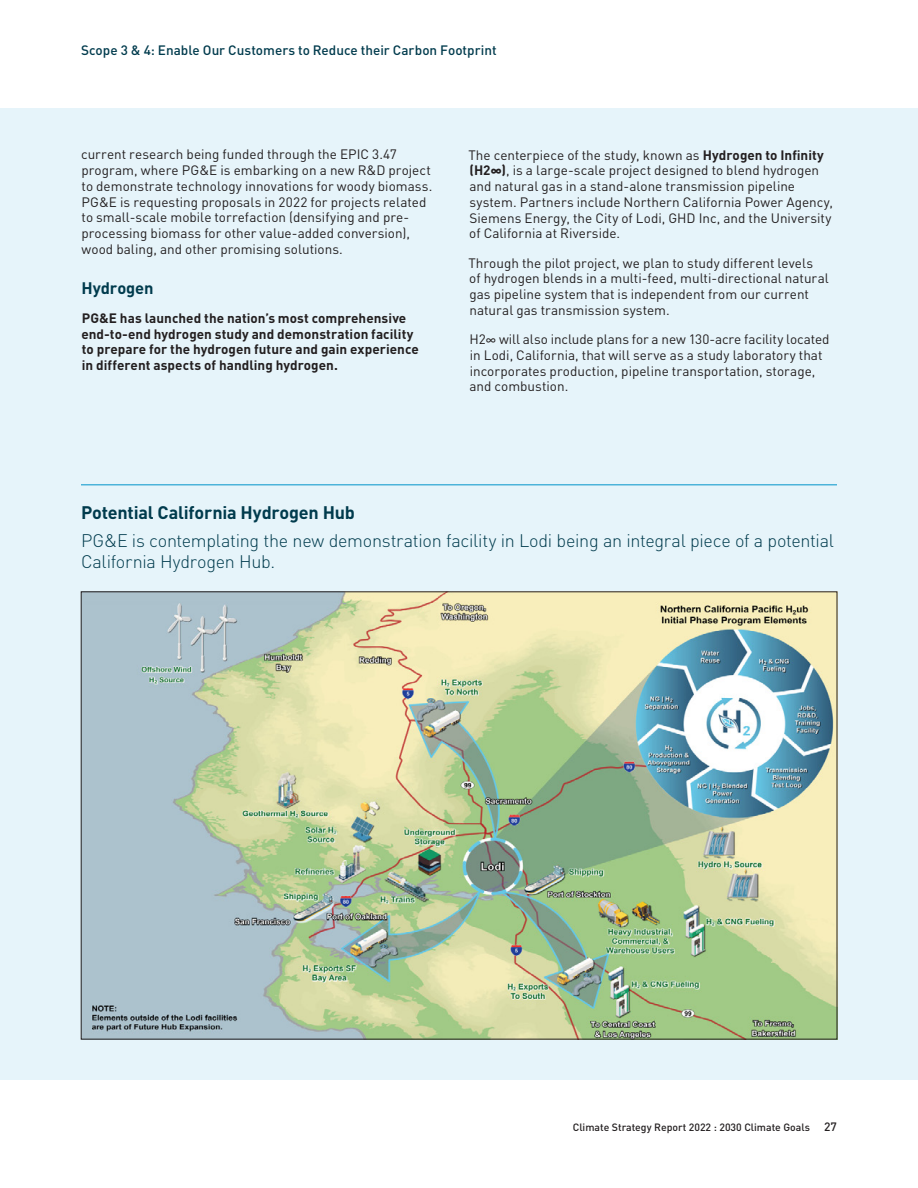
<style>
.page{position:relative;width:918px;height:1188px;background:#fff}
.page>*{position:absolute;margin:0;border:0;box-sizing:border-box;transform-origin:0 0}
.callout_body{font:300 18px/21px "DIN";letter-spacing:-.015em;color:#003b4d}
.chart_title_no_rule{font:700 18px "DIN";letter-spacing:-.01em;color:#003b4d}
.t1{font:700 16.5px "DIN";letter-spacing:-.01em;color:#003b4d}
.Body{font:13.5px/15.8px "DIN";color:#231f20}
.Body-2{font:700 13.5px/15.8px "DIN";letter-spacing:.005em;color:#231f20}
.t2{font:500 13.5px "DIN";color:#003b4d}
.t3{font:500 10.5px "DIN";color:#231f20}
.s1{font-weight:700}
.s2{font-size:12px}
</style>
<div class="page">
<div style="left:0;top:108px;width:918px;height:972px;background:#e6f4fa"></div>
<hr style="left:81px;top:484px;width:756px;height:1px;background:#0093c9">
<img style="left:83px;top:594px;width:752px;height:443px">
<p class="t2" style="left:81px;top:42px;width:417px">Scope 3 &amp; 4: Enable Our Customers to Reduce their Carbon Footprint</p>
<p class="Body" style="left:81px;top:146px;width:353px">current research being funded through the EPIC 3.47 program, where PG&amp;E is embarking on a new R&amp;D project to demonstrate technology innovations for woody biomass.<br>PG&amp;E is requesting proposals in 2022 for projects related to small-scale mobile torrefaction (densifying and pre&shy;processing biomass for other value-added conversion), wood baling, and other promising solutions.</p>
<h2 class="t1" style="left:81px;top:277px;width:74px">Hydrogen</h2>
<p class="Body-2" style="left:81px;top:310px;width:339px">PG&amp;E has launched the nation’s most comprehensive end-to-end hydrogen study and demonstration facility to prepare for the hydrogen future and gain experience in different aspects of handling hydrogen.</p>
<p class="Body" style="left:468px;top:147px;width:366px">The centerpiece of the study, known as <span class="s1">Hydrogen to Infinity (H2∞)</span>, is a large-scale project designed to blend hydrogen and natural gas in a stand-alone transmission pipeline system. Partners include Northern California Power Agency, Siemens Energy, the City of Lodi, GHD Inc, and the University of California at Riverside.</p>
<p class="Body" style="left:468px;top:255px;width:362px">Through the pilot project, we plan to study different levels<br>of hydrogen blends in a multi-feed, multi-directional natural gas pipeline system that is independent from our current natural gas transmission system.</p>
<p class="Body" style="left:469px;top:331px;width:362px">H2∞ will also include plans for a new 130-acre facility located in Lodi, California, that will serve as a study laboratory that incorporates production, pipeline transportation, storage, and combustion.</p>
<p class="chart_title_no_rule" style="left:81px;top:501px;width:275px">Potential California Hydrogen Hub</p>
<p class="callout_body" style="left:81px;top:530px;width:754px">PG&amp;E is contemplating the new demonstration facility in Lodi being an integral piece of a potential<br>California Hydrogen Hub.</p>
<p class="t3" style="left:573px;top:1120px;width:266px">Climate Strategy Report 2022 : 2030 Climate Goals <span class="s2">27</span></p>
</div>
